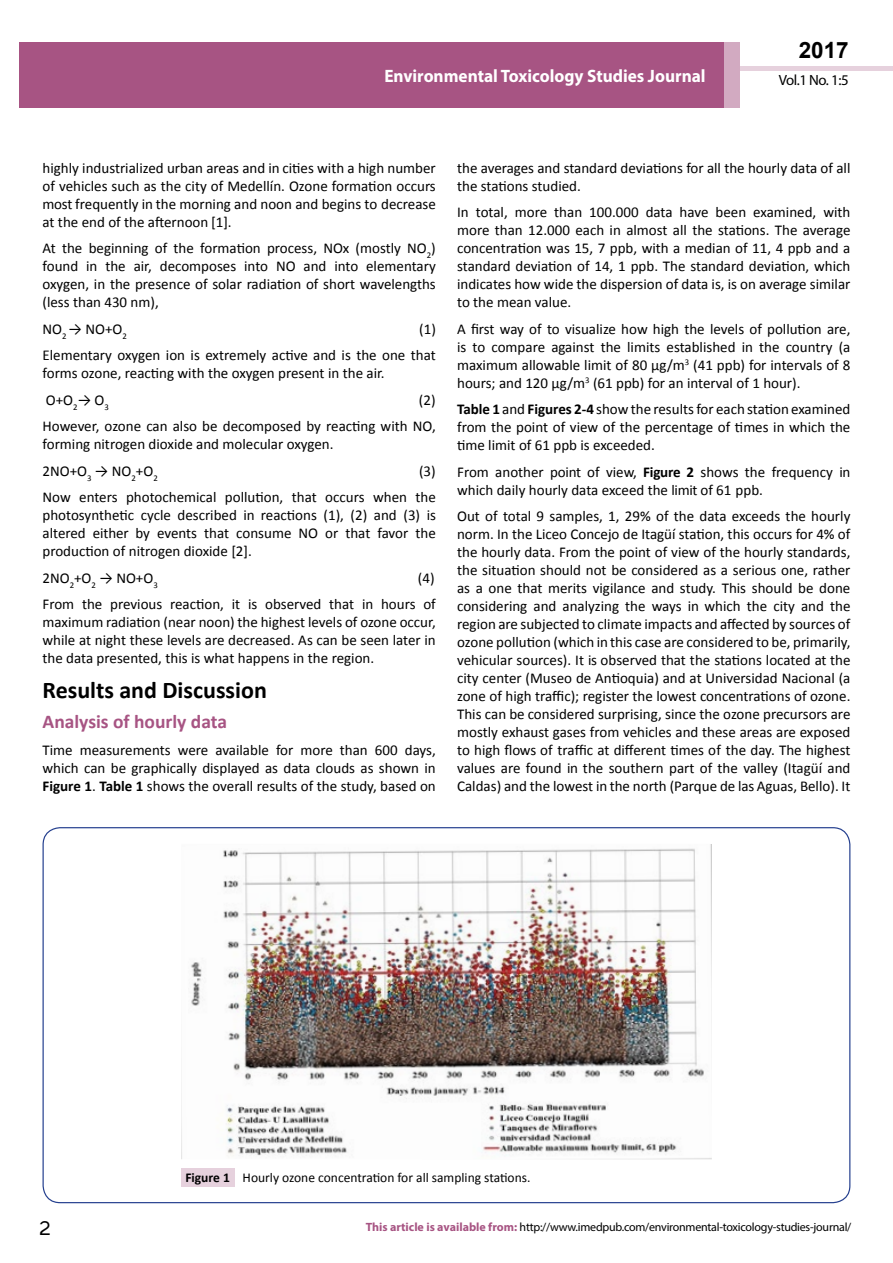
<style>
.page{position:relative;width:893px;height:1263px;background:#fff}
.page>*{position:absolute;margin:0;border:0;box-sizing:border-box;transform-origin:0 0}
.t1{font:25.5px "Tunga";color:#000}
.t2{font:700 24px "Calibri";color:#000}
.t3{font:700 22.5px "Arial";color:#000}
.t4{font:700 19.5px "Calibri";color:#a75483}
.t5{font:700 18px "Myriad Pro";color:#fff;scale:.96 1}
.t6{font:15px/18px "Calibri";color:#000;text-align:justify}
.t7{font:14.85px "Myriad Pro";color:#000}
.t8{font:13.5px "Calibri";color:#000}
.t9{font:12px "Myriad Pro";letter-spacing:-.02em;color:#000}
.s1{font-weight:700}
.s2{font-weight:700;color:#a75483}
</style>
<div class="page">
<div style="left:722px;top:66px;width:171px;height:5px;background:#e6d1dd"></div>
<div style="left:19px;top:42px;width:706px;height:66px;background:#a75483"></div>
<div style="left:725px;top:43px;width:15px;height:65px;background:#d2aac1"></div>
<div style="left:181px;top:1168px;width:53px;height:18px;background:#e6d1dd"></div>
<img style="left:181px;top:844px;width:531px;height:315px">
<p class="t5" style="left:384px;top:64px;width:336px">Environmental Toxicology Studies Journal</p>
<h3 class="t3" style="left:799px;top:35px;width:52px">2017</h3>
<p class="t7" style="left:779px;top:71px;width:71px">Vol.1 No. 1:5</p>
<p class="t6" style="left:43px;top:159px;width:395px">highly industrialized urban areas and in cities with a high number of vehicles such as the city of Medellín. Ozone formation occurs most frequently in the morning and noon and begins to decrease at the end of the afternoon [1].</p>
<p class="t6" style="left:43px;top:239px;width:395px">At the beginning of the formation process, NOx (mostly NO<sub>2</sub>) found in the air, decomposes into NO and into elementary oxygen, in the presence of solar radiation of short wavelengths (less than 430 nm),</p>
<p class="t6" style="left:43px;top:320px;width:86px">NO<sub>2</sub> → NO+O<sub>2</sub></p>
<p class="t6" style="left:43px;top:316px;width:395px;line-height:26.5px;text-align:right">(1)<br>Elementary oxygen ion is extremely active and is the one that</p>
<p class="t6" style="left:43px;top:360px;width:344px;line-height:26.5px">forms ozone, reacting with the oxygen present in the air.<br>O+O<sub>2</sub>→ O<sub>3</sub></p>
<p class="t6" style="left:43px;top:387px;width:395px;line-height:26.5px;text-align:right">(2)<br>However, ozone can also be decomposed by reacting with NO,</p>
<p class="t6" style="left:43px;top:431px;width:293px;line-height:26.5px">forming nitrogen dioxide and molecular oxygen.<br>2NO+O<sub>3</sub> → NO<sub>2</sub>+O<sub>2</sub></p>
<p class="t6" style="left:43px;top:458px;width:395px;line-height:26.5px;text-align:right">(3)<br>Now enters photochemical pollution, that occurs when the</p>
<p class="t6" style="left:43px;top:506px;width:395px">photosynthetic cycle described in reactions (1), (2) and (3) is altered either by events that consume NO or that favor the production of nitrogen dioxide [2].</p>
<p class="t6" style="left:43px;top:569px;width:117px">2NO<sub>2</sub>+O<sub>2</sub> → NO+O<sub>3</sub></p>
<p class="t6" style="left:43px;top:565px;width:395px;line-height:26.5px;text-align:right">(4)<br>From the previous reaction, it is observed that in hours of</p>
<p class="t6" style="left:43px;top:613px;width:395px">maximum radiation (near noon) the highest levels of ozone occur, while at night these levels are decreased. As can be seen later in the data presented, this is what happens in the region.</p>
<h2 class="t2" style="left:43px;top:675px;width:226px">Results and Discussion</h2>
<h3 class="t4" style="left:43px;top:709px;width:186px">Analysis of hourly data</h3>
<p class="t6" style="left:43px;top:741px;width:395px">Time measurements were available for more than 600 days, which can be graphically displayed as data clouds as shown in <span class="s1">Figure 1</span>. <span class="s1">Table 1</span> shows the overall results of the study, based on</p>
<p class="t6" style="left:457px;top:159px;width:395px">the averages and standard deviations for all the hourly data of all the stations studied.</p>
<p class="t6" style="left:457px;top:203px;width:395px">In total, more than 100.000 data have been examined, with more than 12.000 each in almost all the stations. The average concentration was 15, 7 ppb, with a median of 11, 4 ppb and a standard deviation of 14, 1 ppb. The standard deviation, which indicates how wide the dispersion of data is, is on average similar to the mean value.</p>
<p class="t6" style="left:457px;top:320px;width:395px">A first way of to visualize how high the levels of pollution are, is to compare against the limits established in the country (a maximum allowable limit of 80 μg/m<sup>3</sup> (41 ppb) for intervals of 8 hours; and 120 μg/m<sup>3</sup> (61 ppb) for an interval of 1 hour).</p>
<p class="t6" style="left:457px;top:400px;width:395px"><span class="s1">Table 1</span> and <span class="s1">Figures 2-4</span> show the results for each station examined from the point of view of the percentage of times in which the time limit of 61 ppb is exceeded.</p>
<p class="t6" style="left:457px;top:463px;width:395px">From another point of view, <span class="s1">Figure 2</span> shows the frequency in which daily hourly data exceed the limit of 61 ppb.</p>
<p class="t6" style="left:457px;top:507px;width:395px">Out of total 9 samples, 1, 29% of the data exceeds the hourly norm. In the Liceo Concejo de Itagüí station, this occurs for 4% of the hourly data. From the point of view of the hourly standards, the situation should not be considered as a serious one, rather as a one that merits vigilance and study. This should be done considering and analyzing the ways in which the city and the region are subjected to climate impacts and affected by sources of ozone pollution (which in this case are considered to be, primarily, vehicular sources). It is observed that the stations located at the city center (Museo de Antioquia) and at Universidad Nacional (a zone of high traffic); register the lowest concentrations of ozone.<br>This can be considered surprising, since the ozone precursors are mostly exhaust gases from vehicles and these areas are exposed to high flows of traffic at different times of the day. The highest values are found in the southern part of the valley (Itagüí and Caldas) and the lowest in the north (Parque de las Aguas, Bello). It</p>
<p class="t8" style="left:185px;top:1169px;width:347px"><span class="s1">Figure 1</span> Hourly ozone concentration for all sampling stations.</p>
<h1 class="t1" style="left:39px;top:1211px;width:13px">2</h1>
<p class="t9" style="left:366px;top:1219px;width:487px"><span class="s2">This article is available from:</span> http://www.imedpub.com/environmental-toxicology-studies-journal/</p>
</div>
